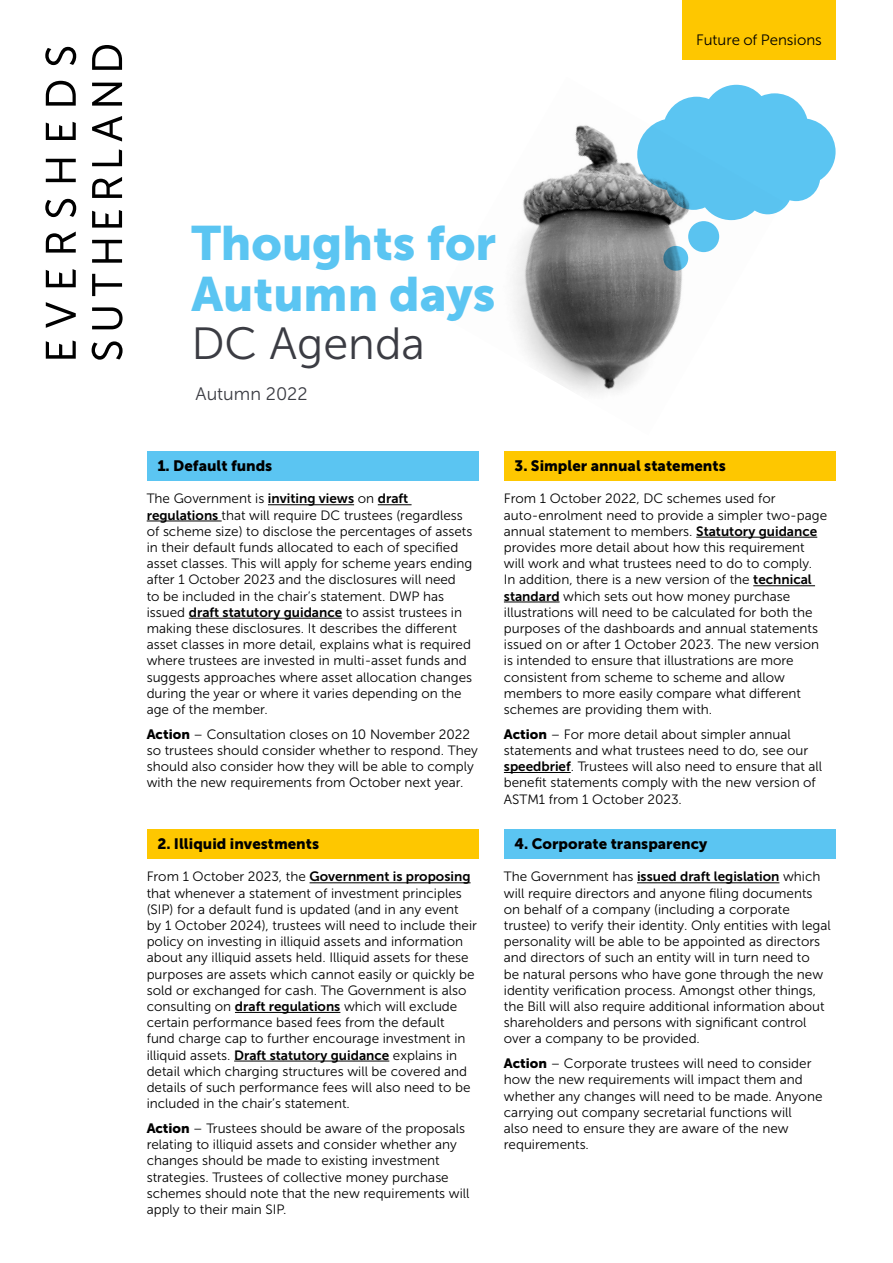
<style>
.page{position:relative;width:893px;height:1263px;background:#fff}
.page>*{position:absolute;margin:0;border:0;box-sizing:border-box;transform-origin:0 0}
.t1{font:48px/51px "Museo Sans 900";color:#5bc5f2}
.t2{font:45px "Museo Sans 300";color:#3b3c43}
.t3{font:18px "Museo Sans 300";color:#3b3c43}
.t4{font:15px "Museo Sans 900";color:#000}
.t5{font:15px "Museo Sans 300";color:#000}
.t6{font:13.5px/16.2px "Museo Sans 300";color:#000}
.t7{font:13.5px "Museo Sans 700";color:#000}
.s1{font-family:"Museo Sans 300"}
.s2{font-family:"Museo Sans 700"}
.s3{font-family:"Museo Sans 900"}
</style>
<div class="page">
<svg style="left:46px;top:340px;width:30px;height:19px"></svg>
<svg style="left:46px;top:302px;width:30px;height:26px"></svg>
<svg style="left:46px;top:269px;width:30px;height:18px"></svg>
<svg style="left:46px;top:232px;width:30px;height:21px"></svg>
<svg style="left:46px;top:159px;width:30px;height:23px"></svg>
<svg style="left:46px;top:122px;width:30px;height:18px"></svg>
<svg style="left:46px;top:81px;width:30px;height:25px"></svg>
<svg style="left:92px;top:307px;width:31px;height:22px"></svg>
<svg style="left:92px;top:274px;width:30px;height:22px"></svg>
<svg style="left:92px;top:240px;width:30px;height:23px"></svg>
<svg style="left:92px;top:210px;width:30px;height:18px"></svg>
<svg style="left:92px;top:177px;width:30px;height:21px"></svg>
<svg style="left:92px;top:149px;width:30px;height:17px"></svg>
<svg style="left:92px;top:116px;width:30px;height:26px"></svg>
<svg style="left:92px;top:83px;width:30px;height:23px"></svg>
<svg style="left:92px;top:45px;width:30px;height:25px"></svg>
<svg style="left:45px;top:199px;width:31px;height:18px"></svg>
<svg style="left:45px;top:47px;width:31px;height:18px"></svg>
<svg style="left:92px;top:341px;width:31px;height:19px"></svg>
<img style="left:514px;top:84px;width:225px;height:310px">
<svg style="left:663px;top:246px;width:25px;height:25px"></svg>
<div style="left:688px;top:221px;width:31px;height:31px;background:#5bc5f2;border-radius:50%"></div>
<svg style="left:637px;top:85px;width:199px;height:135px"></svg>
<div style="left:682px;top:0;width:154px;height:60px;background:#fec700"></div>
<div style="left:147px;top:829px;width:331px;height:29px;background:#fec700"></div>
<hr style="left:310px;top:882px;width:161px;height:1px;background:#000">
<hr style="left:235px;top:1012px;width:105px;height:1px;background:#000">
<hr style="left:234px;top:1061px;width:155px;height:1px;background:#000">
<div style="left:504px;top:829px;width:332px;height:29px;background:#5bc5f2"></div>
<hr style="left:637px;top:882px;width:142px;height:1px;background:#000">
<div style="left:147px;top:451px;width:331px;height:29px;background:#5bc5f2"></div>
<hr style="left:268px;top:504px;width:86px;height:1px;background:#000">
<hr style="left:378px;top:504px;width:34px;height:1px;background:#000">
<hr style="left:147px;top:521px;width:75px;height:1px;background:#000">
<hr style="left:189px;top:618px;width:153px;height:1px;background:#000">
<div style="left:504px;top:451px;width:332px;height:29px;background:#fec700"></div>
<hr style="left:696px;top:537px;width:121px;height:1px;background:#000">
<hr style="left:753px;top:585px;width:62px;height:1px;background:#000">
<hr style="left:504px;top:602px;width:56px;height:1px;background:#000">
<hr style="left:504px;top:772px;width:67px;height:1px;background:#000">
<p class="t5" style="left:696px;top:31px;width:127px">Future of Pensions</p>
<h1 class="t1" style="left:191px;top:218px;width:306px">Thoughts for<br>Autumn days</h1>
<h2 class="t2" style="left:191px;top:320px;width:235px">DC Agenda</h2>
<h3 class="t3" style="left:196px;top:385px;width:114px">Autumn 2022</h3>
<p class="t4" style="left:157px;top:457px;width:117px">1. Default funds</p>
<p class="t7" style="left:147px;top:491px;width:263px"><span class="s1">The Government is</span> inviting views <span class="s1">on</span> draft</p>
<p class="t6" style="left:147px;top:507px;width:327px"><span class="s2">regulations</span> that will require DC trustees (regardless of scheme size) to disclose the percentages of assets in their default funds allocated to each of specified asset classes. This will apply for scheme years ending after 1 October 2023 and the disclosures will need<br>to be included in the chair’s statement. DWP has issued <span class="s2">draft statutory guidance</span> to assist trustees in making these disclosures. It describes the different asset classes in more detail, explains what is required where trustees are invested in multi-asset funds and suggests approaches where asset allocation changes during the year or where it varies depending on the age of the member.</p>
<p class="t6" style="left:147px;top:726px;width:333px"><span class="s3">Action</span> – Consultation closes on 10 November 2022 so trustees should consider whether to respond. They should also consider how they will be able to comply with the new requirements from October next year.</p>
<p class="t4" style="left:157px;top:835px;width:163px">2. Illiquid investments</p>
<p class="t7" style="left:147px;top:869px;width:325px"><span class="s1">From 1 October 2023, the</span> Government is proposing</p>
<p class="t6" style="left:147px;top:885px;width:332px">that whenever a statement of investment principles (SIP) for a default fund is updated (and in any event<br>by 1 October 2024), trustees will need to include their policy on investing in illiquid assets and information about any illiquid assets held. Illiquid assets for these purposes are assets which cannot easily or quickly be sold or exchanged for cash. The Government is also consulting on <span class="s2">draft regulations</span> which will exclude certain performance based fees from the default<br>fund charge cap to further encourage investment in illiquid assets. <span class="s2">Draft statutory guidance</span> explains in detail which charging structures will be covered and details of such performance fees will also need to be included in the chair’s statement.</p>
<p class="t6" style="left:147px;top:1120px;width:324px"><span class="s3">Action</span> – Trustees should be aware of the proposals relating to illiquid assets and consider whether any changes should be made to existing investment strategies. Trustees of collective money purchase schemes should note that the new requirements will apply to their main SIP.</p>
<p class="t4" style="left:514px;top:457px;width:213px">3. Simpler annual statements</p>
<p class="t6" style="left:504px;top:491px;width:325px">From 1 October 2022, DC schemes used for auto‑enrolment need to provide a simpler two-page annual statement to members. <span class="s2">Statutory guidance </span>provides more detail about how this requirement will work and what trustees need to do to comply.<br>In addition, there is a new version of the <span class="s2">technical standard</span> which sets out how money purchase illustrations will need to be calculated for both the purposes of the dashboards and annual statements issued on or after 1 October 2023. The new version is intended to ensure that illustrations are more consistent from scheme to scheme and allow members to more easily compare what different schemes are providing them with.</p>
<p class="t6" style="left:504px;top:726px;width:320px"><span class="s3">Action</span> – For more detail about simpler annual statements and what trustees need to do, see our <span class="s2">speedbrief</span>. Trustees will also need to ensure that all benefit statements comply with the new version of ASTM1 from 1 October 2023.</p>
<p class="t4" style="left:514px;top:835px;width:194px">4. Corporate transparency</p>
<p class="t7" style="left:504px;top:869px;width:318px"><span class="s1">The Government has</span> issued draft legislation <span class="s1">which</span></p>
<p class="t6" style="left:504px;top:885px;width:328px">will require directors and anyone filing documents on behalf of a company (including a corporate trustee) to verify their identity. Only entities with legal personality will be able to be appointed as directors and directors of such an entity will in turn need to<br>be natural persons who have gone through the new identity verification process. Amongst other things, the Bill will also require additional information about shareholders and persons with significant control over a company to be provided.</p>
<p class="t6" style="left:504px;top:1055px;width:320px"><span class="s3">Action</span> – Corporate trustees will need to consider how the new requirements will impact them and whether any changes will need to be made. Anyone carrying out company secretarial functions will<br>also need to ensure they are aware of the new requirements.</p>
</div>
